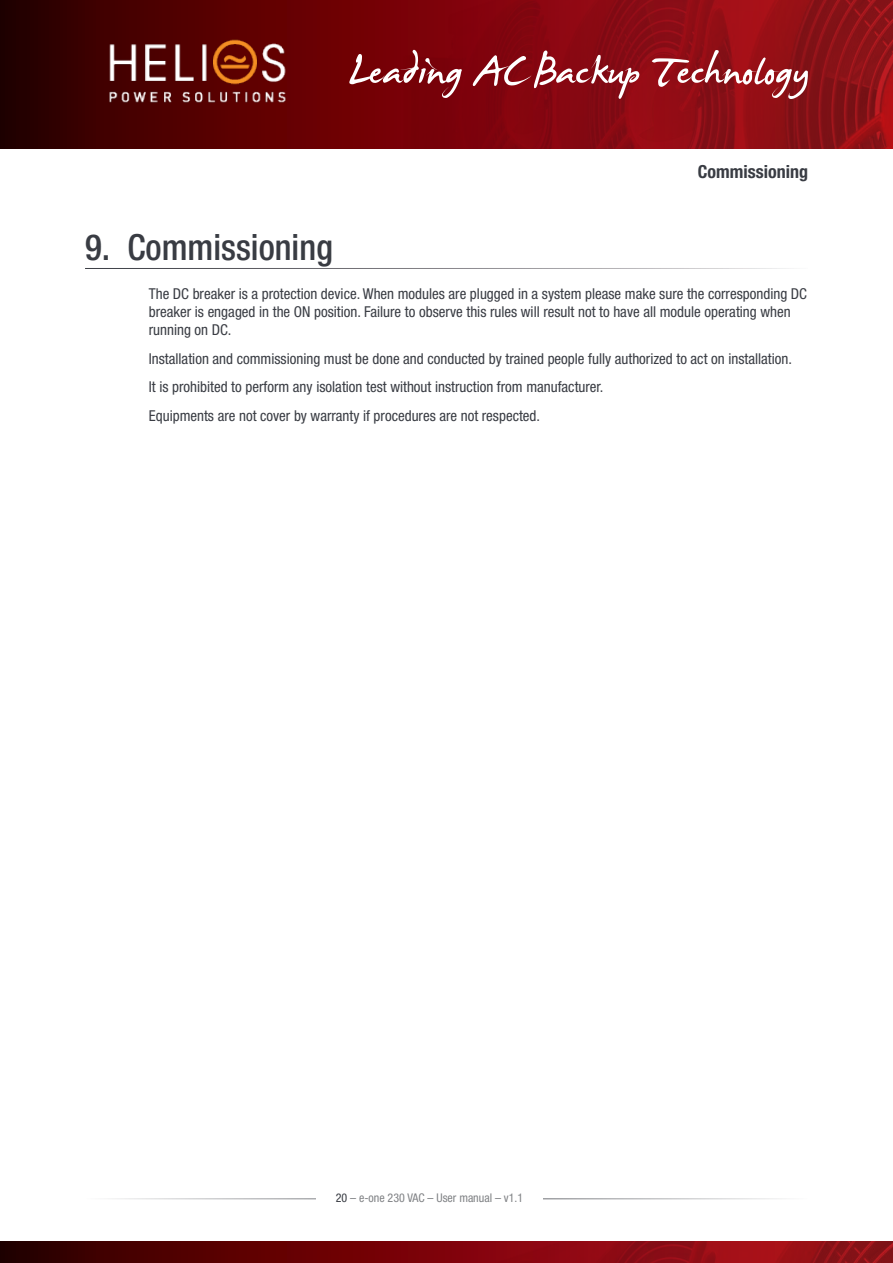
<style>
.page{position:relative;width:893px;height:1263px;background:#fff}
.page>*{position:absolute;margin:0;border:0;box-sizing:border-box;transform-origin:0 0}
.t1{font:500 condensed 36px "Helvetica Neue LT Std";color:#393c43}
.t2{font:700 condensed 18px "Helvetica Neue LT Std";color:#393c43}
.t3{font:condensed 15px/18px "Helvetica Neue LT Std";color:#393c43}
.t4{font:condensed 12px "Helvetica Neue LT Std";color:#808285}
.s1{color:#393c43}
</style>
<div class="page">
<hr style="left:85px;top:1198px;width:723px;height:1px;background:#393c43">
<div style="left:316px;top:1186px;width:227px;height:23px;background:#fff"></div>
<svg style="left:0;top:0;width:402px;height:149px;background:#4d0001"></svg>
<img style="left:402px;top:0;width:491px;height:149px">
<svg style="left:0;top:1242px;width:402px;height:21px;background:#520000"></svg>
<img style="left:402px;top:1242px;width:491px;height:21px">
<svg style="left:349px;top:50px;width:113px;height:48px;background:#8e2c32"></svg>
<svg style="left:473px;top:50px;width:166px;height:49px;background:#99313a"></svg>
<svg style="left:652px;top:50px;width:156px;height:49px;background:#a4383e"></svg>
<img style="left:90px;top:13px;width:215px;height:118px">
<p class="t2" style="left:698px;top:161px;width:112px">Commissioning</p>
<h1 class="t1" style="left:85px;top:225px;width:249px">9. Commissioning</h1>
<p class="t3" style="left:149px;top:284px;width:660px">The DC breaker is a protection device. When modules are plugged in a system please make sure the corresponding DC breaker is engaged in the ON position. Failure to observe this rules will result not to have all module operating when running on DC.</p>
<p class="t3" style="left:149px;top:344px;width:645px;line-height:28.7px">Installation and commissioning must be done and conducted by trained people fully authorized to act on installation.<br>It is prohibited to perform any isolation test without instruction from manufacturer.<br>Equipments are not cover by warranty if procedures are not respected.</p>
<p class="t4" style="left:336px;top:1191px;width:189px"><span class="s1">20</span> – e-one 230 VAC – User manual – v1.1</p>
</div>
